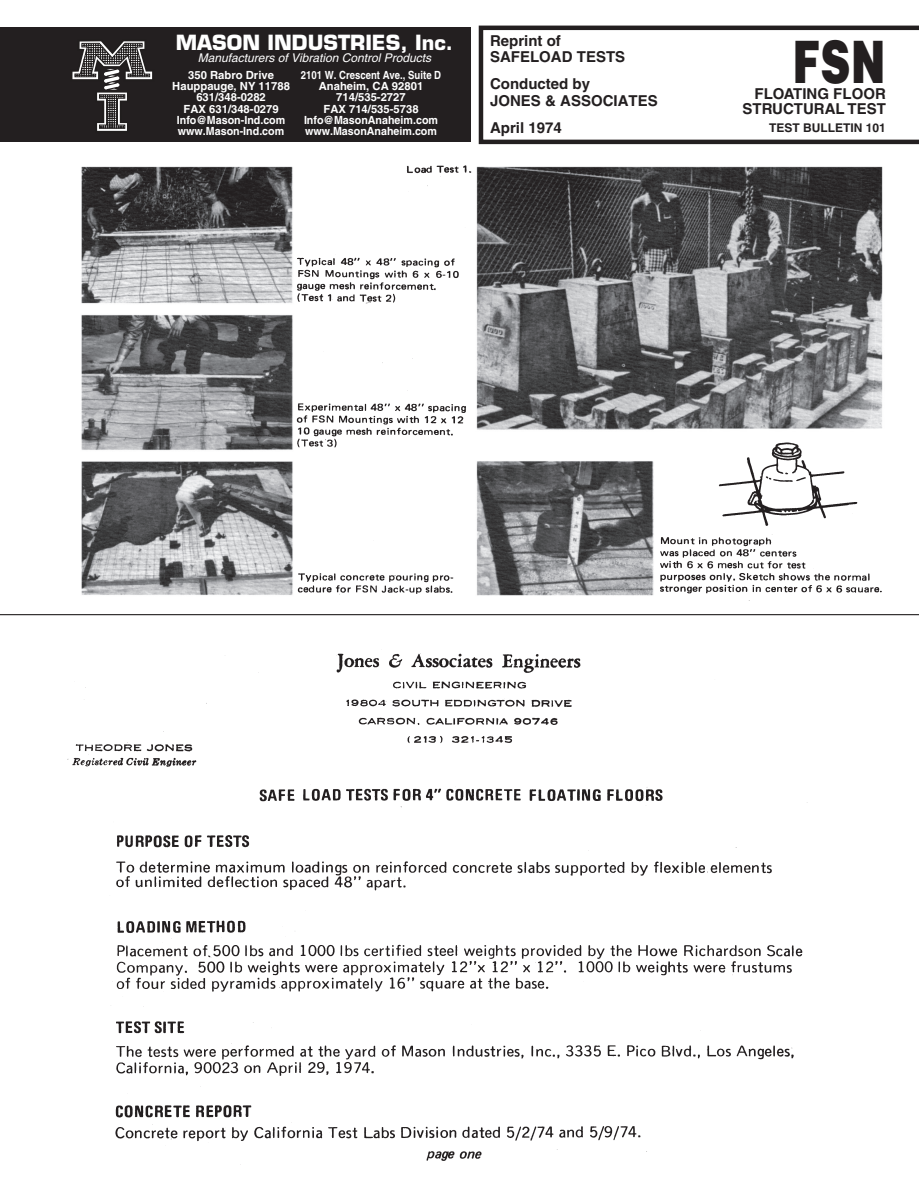
<style>
.page{position:relative;width:919px;height:1189px;background:#fff}
.page>*{position:absolute;margin:0;border:0;box-sizing:border-box;transform-origin:0 0}
.t1{font:900 60px "Helvetica";color:#231f20;scale:.7 1}
.t2{font:700 20.4px "Eurostile";color:#fff}
.t3{font:700 15px/16.5px "Helvetica";color:#231f20}
.t4{font:italic 12px "Helvetica";color:#fff}
.t5{font:700 12px "Helvetica";color:#231f20}
.t6{font:700 11.25px "Helvetica";color:#fff}
.t7{font:700 11.25px "Helvetica";color:#fff;scale:.95 1}
.t8{font:700 11.25px "Helvetica";color:#fff;scale:.85 1}
</style>
<div class="page">
<svg style="left:478px;top:26px;width:440px;height:118px"></svg>
<div style="left:0;top:28px;width:470px;height:114px;background:#231f20"></div>
<svg style="left:72px;top:41px;width:81px;height:90px"></svg>
<img style="left:61px;top:165px;width:835px;height:1000px">
<hr style="left:0;top:614px;width:918px;height:1px;background:#231f20">
<h2 class="t2" style="left:176px;top:29px;width:279px">MASON INDUSTRIES, Inc.</h2>
<p class="t4" style="left:198px;top:50px;width:235px">Manufacturers of Vibration Control Products</p>
<p class="t6" style="left:188px;top:68px;width:87px">350 Rabro Drive</p>
<p class="t8" style="left:301px;top:68px;width:167px">2101 W. Crescent Ave., Suite D</p>
<p class="t6" style="left:172px;top:79px;width:119px">Hauppauge, NY 11788</p>
<p class="t6" style="left:319px;top:79px;width:106px">Anaheim, CA 92801</p>
<p class="t6" style="left:196px;top:91px;width:71px">631/348-0282</p>
<p class="t6" style="left:336px;top:91px;width:71px">714/535-2727</p>
<p class="t6" style="left:183px;top:102px;width:97px">FAX 631/348-0279</p>
<p class="t6" style="left:323px;top:102px;width:97px">FAX 714/535-5738</p>
<p class="t7" style="left:177px;top:113px;width:116px">Info@Mason-Ind.com</p>
<p class="t7" style="left:304px;top:113px;width:142px">Info@MasonAnaheim.com</p>
<p class="t7" style="left:178px;top:124px;width:113px">www.Mason-Ind.com</p>
<p class="t7" style="left:305px;top:124px;width:140px">www.MasonAnaheim.com</p>
<h3 class="t3" style="left:490px;top:32px;width:137px">Reprint of<br>SAFELOAD TESTS</h3>
<h3 class="t3" style="left:490px;top:76px;width:169px">Conducted by<br>JONES &amp; ASSOCIATES</h3>
<h3 class="t3" style="left:490px;top:119px;width:73px">April 1974</h3>
<h1 class="t1" style="left:792px;top:25px;width:135px">FSN</h1>
<h3 class="t3" style="left:742px;top:100px;width:145px">STRUCTURAL TEST</h3>
<p class="t5" style="left:769px;top:121px;width:118px">TEST BULLETIN 101</p>
<h3 class="t3" style="left:754px;top:85px;width:133px">FLOATING FLOOR</h3>
</div>
